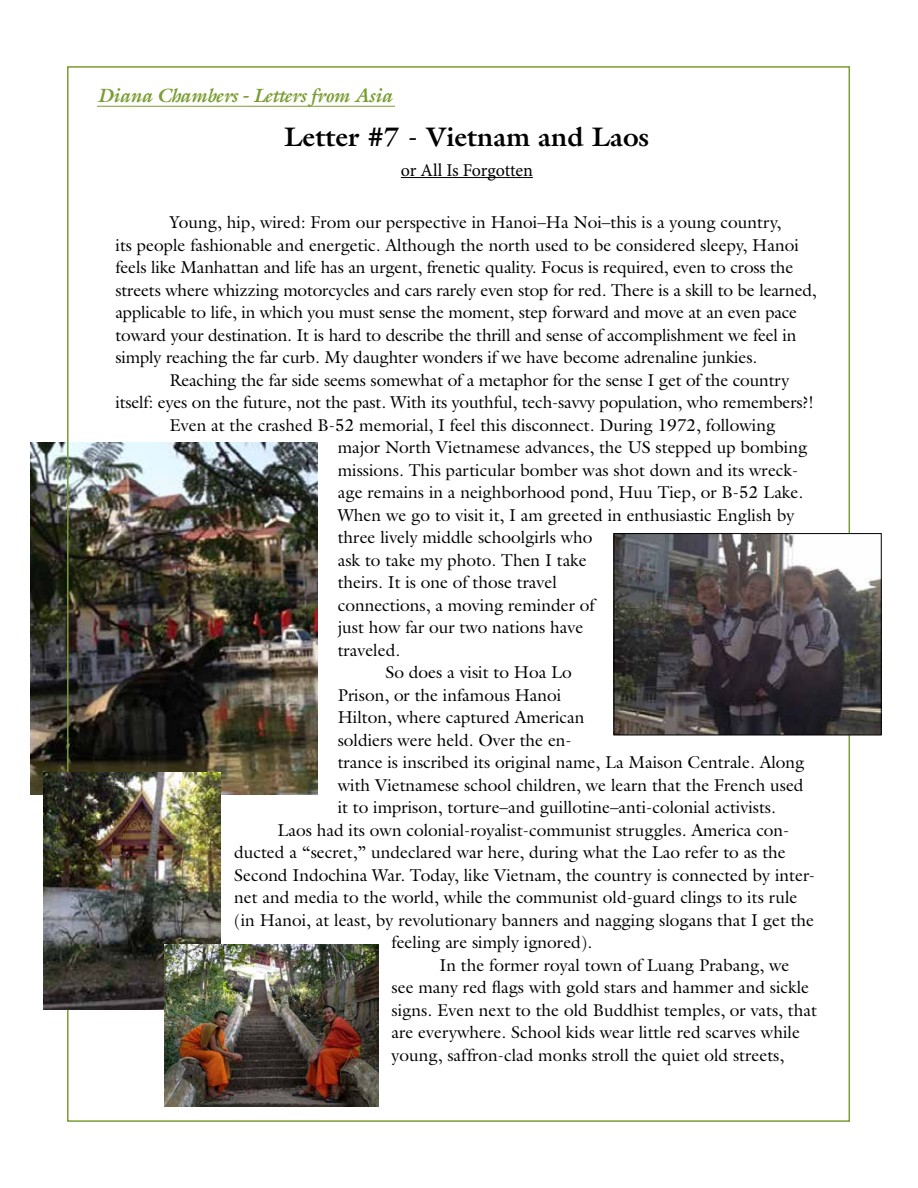
<style>
.page{position:relative;width:918px;height:1188px;background:#fff}
.page>*{position:absolute;margin:0;border:0;box-sizing:border-box;transform-origin:0 0}
.t1{font:700 27px "Galliard";color:#000}
.t2{font:italic 700 19.35px "Galliard";letter-spacing:-.02em;color:#7a9d31}
.t3{font:18px "Minion Pro";letter-spacing:-.01em;color:#000}
.t4{font:17.25px "Galliard";color:#000}
</style>
<div class="page">
<img style="left:30px;top:443px;width:288px;height:352px">
<hr style="left:401px;top:177px;width:132px;height:1px;background:#000">
<hr style="left:97px;top:106px;width:298px;height:1px;background:#7a9d31">
<img style="left:44px;top:772px;width:177px;height:238px">
<img style="left:164px;top:945px;width:214px;height:162px">
<img style="left:616px;top:535px;width:263px;height:198px">
<div style="left:614px;top:533px;width:267px;height:202px;border:1px solid #000"></div>
<p class="t2" style="left:97px;top:83px;width:297px">Diana Chambers - Letters from Asia</p>
<h1 class="t1" style="left:284px;top:119px;width:367px">Letter #7 - Vietnam and Laos</h1>
<p class="t3" style="left:401px;top:158px;width:134px">or All Is Forgotten</p>
<p class="t4" style="left:170px;top:212px;width:613px">Young, hip, wired: From our perspective in Hanoi–Ha Noi–this is a young country,</p>
<p class="t4" style="left:116px;top:234px;width:685px">its people fashionable and energetic. Although the north used to be considered sleepy, Hanoi</p>
<p class="t4" style="left:116px;top:257px;width:679px">feels like Manhattan and life has an urgent, frenetic quality. Focus is required, even to cross the</p>
<p class="t4" style="left:116px;top:279px;width:703px">streets where whizzing motorcycles and cars rarely even stop for red. There is a skill to be learned,</p>
<p class="t4" style="left:116px;top:302px;width:683px">applicable to life, in which you must sense the moment, step forward and move at an even pace</p>
<p class="t4" style="left:116px;top:324px;width:682px">toward your destination. It is hard to describe the thrill and sense of accomplishment we feel in</p>
<p class="t4" style="left:116px;top:347px;width:643px">simply reaching the far curb. My daughter wonders if we have become adrenaline junkies.</p>
<p class="t4" style="left:170px;top:369px;width:621px">Reaching the far side seems somewhat of a metaphor for the sense I get of the country</p>
<p class="t4" style="left:116px;top:392px;width:700px">itself: eyes on the future, not the past. With its youthful, tech-savvy population, who remembers?!</p>
<p class="t4" style="left:170px;top:414px;width:607px">Even at the crashed B-52 memorial, I feel this disconnect. During 1972, following</p>
<p class="t4" style="left:338px;top:437px;width:471px">major North Vietnamese advances, the US stepped up bombing</p>
<p class="t4" style="left:338px;top:459px;width:462px">missions. This particular bomber was shot down and its wreck-</p>
<p class="t4" style="left:338px;top:482px;width:467px">age remains in a neighborhood pond, Huu Tiep, or B-52 Lake.</p>
<p class="t4" style="left:338px;top:504px;width:458px">When we go to visit it, I am greeted in enthusiastic English by</p>
<p class="t4" style="left:338px;top:527px;width:256px">three lively middle schoolgirls who</p>
<p class="t4" style="left:338px;top:549px;width:251px">ask to take my photo. Then I take</p>
<p class="t4" style="left:338px;top:572px;width:221px">theirs. It is one of those travel</p>
<p class="t4" style="left:338px;top:594px;width:258px">connections, a moving reminder of</p>
<p class="t4" style="left:338px;top:617px;width:247px">just how far our two nations have</p>
<p class="t4" style="left:338px;top:639px;width:64px">traveled.</p>
<p class="t4" style="left:386px;top:662px;width:188px">So does a visit to Hoa Lo</p>
<p class="t4" style="left:338px;top:684px;width:225px">Prison, or the infamous Hanoi</p>
<p class="t4" style="left:338px;top:707px;width:248px">Hilton, where captured American</p>
<p class="t4" style="left:338px;top:729px;width:236px">soldiers were held. Over the en-</p>
<p class="t4" style="left:338px;top:752px;width:468px">trance is inscribed its original name, La Maison Centrale. Along</p>
<p class="t4" style="left:338px;top:774px;width:467px">with Vietnamese school children, we learn that the French used</p>
<p class="t4" style="left:338px;top:797px;width:440px">it to imprison, torture–and guillotine–anti-colonial activists.</p>
<p class="t4" style="left:278px;top:819px;width:513px">Laos had its own colonial-royalist-communist struggles. America con-</p>
<p class="t4" style="left:234px;top:842px;width:553px">ducted a “secret,” undeclared war here, during what the Lao refer to as the</p>
<p class="t4" style="left:234px;top:864px;width:582px">Second Indochina War. Today, like Vietnam, the country is connected by inter-</p>
<p class="t4" style="left:234px;top:886px;width:565px">net and media to the world, while the communist old-guard clings to its rule</p>
<p class="t4" style="left:234px;top:909px;width:581px">(in Hanoi, at least, by revolutionary banners and nagging slogans that I get the</p>
<p class="t4" style="left:392px;top:931px;width:202px">feeling are simply ignored).</p>
<p class="t4" style="left:440px;top:954px;width:351px">In the former royal town of Luang Prabang, we</p>
<p class="t4" style="left:392px;top:976px;width:419px">see many red flags with gold stars and hammer and sickle</p>
<p class="t4" style="left:392px;top:999px;width:427px">signs. Even next to the old Buddhist temples, or vats, that</p>
<p class="t4" style="left:392px;top:1021px;width:410px">are everywhere. School kids wear little red scarves while</p>
<p class="t4" style="left:392px;top:1044px;width:394px">young, saffron-clad monks stroll the quiet old streets,</p>
</div>
